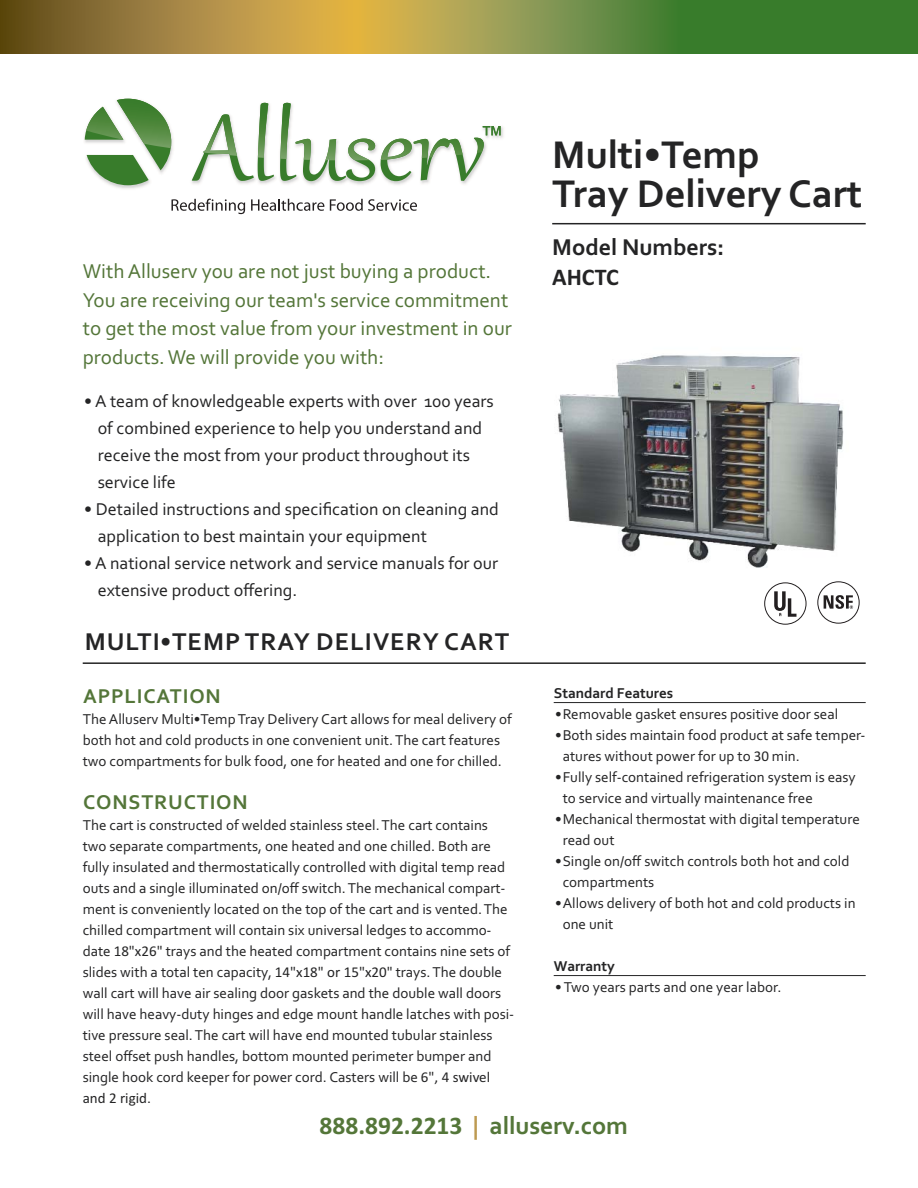
<style>
.page{position:relative;width:918px;height:1188px;background:#fff}
.page>*{position:absolute;margin:0;border:0;box-sizing:border-box;transform-origin:0 0}
.t1{font:700 40.5px/39px "Corbel";color:#242425}
.t2{font:700 25.5px "Corbel";letter-spacing:.04em;color:#242425}
.t3{font:700 25.5px "Calibri";color:#547639}
.t4{font:700 24px "Corbel";color:#242425}
.t5{font:700 24px "Calibri";color:#242425}
.t6{font:21px/28.5px "Corbel";color:#547639}
.t7{font:700 21px "Corbel";letter-spacing:.04em;color:#547639}
.t8{font:18px/27px "Corbel";color:#242425}
.t9{font:15px/21px "Corbel";color:#242425}
.t10{font:700 15px "Corbel";color:#242425}
.t11{font:15px "Calibri";color:#242425}
.s1{font-family:"Calibri"}
.s2{font-family:"Corbel"}
.s3{font-family:"Corbel";color:#bd9a51}
</style>
<div class="page">
<div style="left:676px;top:0;width:242px;height:53px;background:#387c2b"></div>
<svg style="left:358px;top:0;width:318px;height:53px;background:#939b4b"></svg>
<svg style="left:0;top:0;width:358px;height:53px;background:#a4833b"></svg>
<svg style="left:85px;top:99px;width:416px;height:86px"></svg>
<svg style="left:171px;top:199px;width:74px;height:15px"></svg>
<svg style="left:251px;top:199px;width:73px;height:12px"></svg>
<svg style="left:330px;top:199px;width:86px;height:12px"></svg>
<img style="left:557px;top:355px;width:287px;height:231px">
<hr style="left:554px;top:702px;width:312px;height:1px;background:#242425">
<hr style="left:554px;top:975px;width:312px;height:1px;background:#242425">
<hr style="left:552px;top:223px;width:314px;height:1px;background:#242425">
<hr style="left:83px;top:662px;width:783px;height:2px;background:#242425">
<div style="left:764px;top:583px;width:42px;height:42px;border:1px solid #231f20;border-radius:50%"></div>
<svg style="left:774px;top:591px;width:22px;height:26px"></svg>
<div style="left:813px;top:580px;width:51px;height:51px;background:#fff"></div>
<div style="left:818px;top:582px;width:41px;height:41px;border:1px solid #231f20;border-radius:50%"></div>
<svg style="left:824px;top:595px;width:29px;height:14px"></svg>
<h3 class="t6" style="left:83px;top:259px;width:431px">With Alluserv you are not just buying a product.<br>You are receiving our team's service commitment to get the most value from your investment in our products. We will provide you with:</h3>
<p class="t8" style="left:98px;top:390px;width:398px;text-indent:-14px">• A team of knowledgeable experts with over 100 years of combined experience to help you understand and receive the most from your product throughout its service life</p>
<p class="t8" style="left:98px;top:498px;width:403px;text-indent:-14px">• Detailed instructions and specification on cleaning and application to best maintain your equipment</p>
<p class="t8" style="left:98px;top:552px;width:402px;text-indent:-14px">• A national service network and service manuals for our extensive product offering.</p>
<h2 class="t2" style="left:85px;top:627px;width:426px">MULTI•TEMP TRAY DELIVERY CART</h2>
<h3 class="t7" style="left:83px;top:683px;width:139px">APPLICATION</h3>
<p class="t9" style="left:83px;top:710px;width:431px">The Alluserv Multi•Temp Tray Delivery Cart allows for meal delivery of both hot and cold products in one convenient unit. The cart features two compartments for bulk food, one for heated and one for chilled.</p>
<h3 class="t7" style="left:83px;top:790px;width:166px">CONSTRUCTION</h3>
<p class="t9" style="left:83px;top:816px;width:433px">The cart is constructed of welded stainless steel. The cart contains two separate compartments, one heated and one chilled. Both are fully insulated and thermostatically controlled with digital temp read outs and a single illuminated on/off switch. The mechanical compart‐ ment is conveniently located on the top of the cart and is vented. The chilled compartment will contain six universal ledges to accommo‐ date <span class="s1">18"x26"</span> trays and the heated compartment contains nine sets of slides with a total ten capacity, <span class="s1">14"x18" or 15"x20"</span> trays. The double wall cart will have air sealing door gaskets and the double wall doors will have heavy‐duty hinges and edge mount handle latches with posi‐ tive pressure seal. The cart will have end mounted tubular stainless steel offset push handles, bottom mounted perimeter bumper and single hook cord keeper for power cord. Casters will be <span class="s1">6", 4 swivel</span></p>
<p class="t11" style="left:83px;top:1093px;width:70px">and 2 rigid<span class="s2">.</span></p>
<h1 class="t1" style="left:552px;top:135px;width:312px">Multi•Temp<br>Tray Delivery Cart</h1>
<h3 class="t4" style="left:552px;top:233px;width:174px">Model Numbers:</h3>
<h3 class="t5" style="left:552px;top:270px;width:68px">AHCTC</h3>
<p class="t10" style="left:554px;top:684px;width:121px">Standard Features</p>
<p class="t9" style="left:555px;top:705px;width:285px">•Removable gasket ensures positive door seal</p>
<p class="t9" style="left:563px;top:726px;width:304px;text-indent:-8px">•Both sides maintain food product at safe temper‐ atures without power for up to <span class="s1">30</span> min.</p>
<p class="t9" style="left:563px;top:768px;width:295px;text-indent:-8px">•Fully self‐contained refrigeration system is easy to service and virtually maintenance free</p>
<p class="t9" style="left:563px;top:810px;width:299px;text-indent:-8px">•Mechanical thermostat with digital temperature read out</p>
<p class="t9" style="left:563px;top:852px;width:288px;text-indent:-8px">•Single on/off switch controls both hot and cold compartments</p>
<p class="t9" style="left:563px;top:894px;width:294px;text-indent:-8px">•Allows delivery of both hot and cold products in one unit</p>
<p class="t10" style="left:554px;top:957px;width:63px">Warranty</p>
<p class="t9" style="left:555px;top:978px;width:228px">• Two years parts and one year labor.</p>
<h2 class="t3" style="left:320px;top:1118px;width:310px">888.892.2213 <span class="s3">|</span> <span class="s2">alluserv.com</span></h2>
</div>
